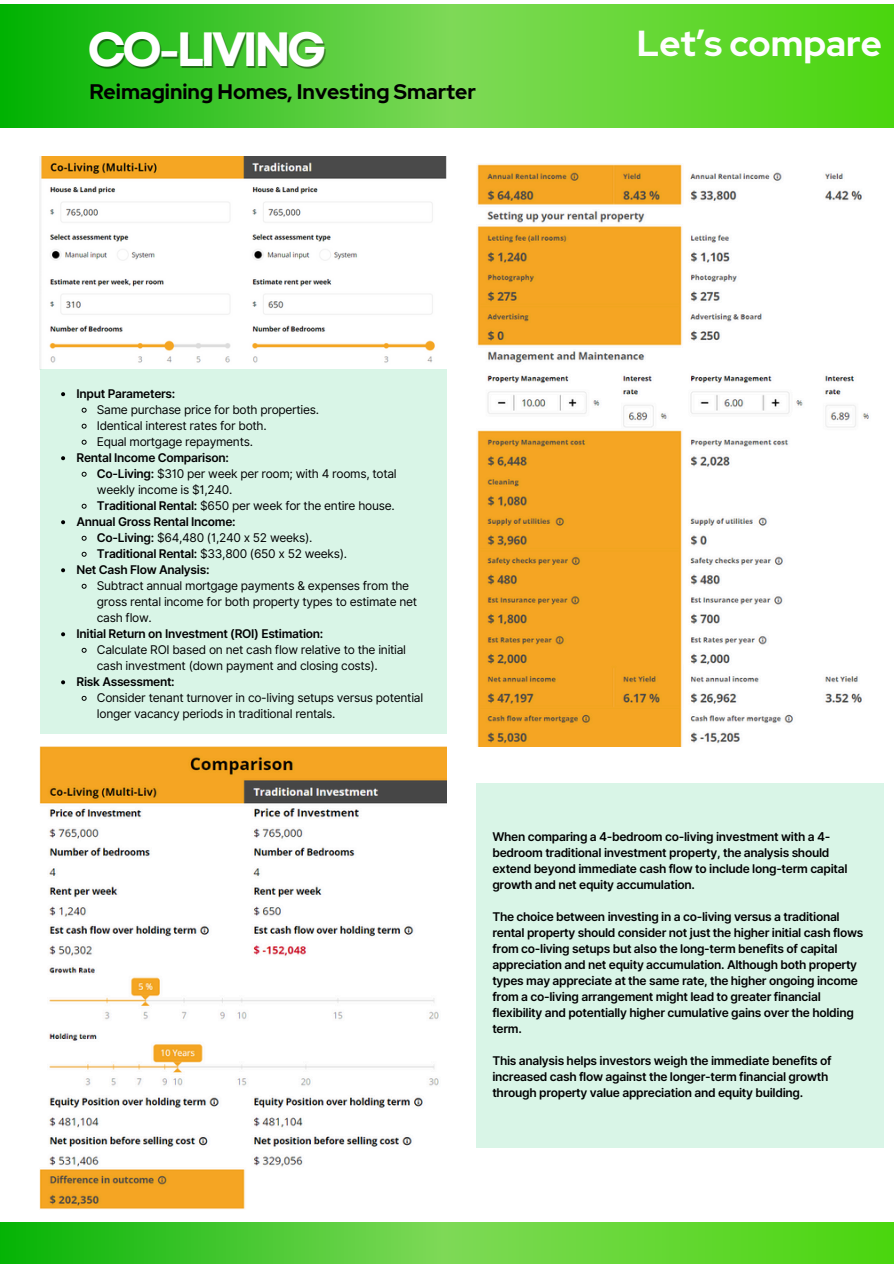
<style>
.page{position:relative;width:894px;height:1264px;background:#fff}
.page>*{position:absolute;margin:0;border:0;box-sizing:border-box;transform-origin:0 0}
.t1{font:700 48px "Garet";letter-spacing:-.08em;color:#fff}
.t2{font:700 36px "Red Hat Display";color:#fefefe}
.t3{font:700 21px "Red Hat Display";color:#000}
.t4{font:600 12px/16px "Inter";letter-spacing:-.025em;color:#000001}
.t5{font:12px/16px "Inter";letter-spacing:-.025em;color:#000001}
.s1{font-weight:600}
</style>
<div class="page">
<svg style="left:0;top:1222px;width:893px;height:41px;background:#52ce30"></svg>
<svg style="left:0;top:5px;width:893px;height:123px;background:#51ce2f"></svg>
<img style="left:40px;top:156px;width:406px;height:213px">
<img style="left:477px;top:164px;width:392px;height:582px">
<img style="left:40px;top:747px;width:406px;height:462px">
<div style="left:40px;top:369px;width:406px;height:364px;background:#d9f5e7"></div>
<svg style="left:61px;top:392px;width:4px;height:4px"></svg>
<svg style="left:81px;top:407px;width:6px;height:6px"></svg>
<svg style="left:81px;top:423px;width:6px;height:6px"></svg>
<svg style="left:81px;top:439px;width:6px;height:6px"></svg>
<svg style="left:61px;top:456px;width:4px;height:4px"></svg>
<svg style="left:81px;top:471px;width:6px;height:6px"></svg>
<svg style="left:81px;top:503px;width:6px;height:6px"></svg>
<svg style="left:61px;top:520px;width:4px;height:4px"></svg>
<svg style="left:81px;top:535px;width:6px;height:6px"></svg>
<svg style="left:81px;top:551px;width:6px;height:6px"></svg>
<svg style="left:61px;top:568px;width:4px;height:4px"></svg>
<svg style="left:81px;top:583px;width:6px;height:6px"></svg>
<svg style="left:61px;top:632px;width:4px;height:4px"></svg>
<svg style="left:81px;top:647px;width:6px;height:6px"></svg>
<svg style="left:61px;top:680px;width:4px;height:4px"></svg>
<svg style="left:81px;top:695px;width:6px;height:6px"></svg>
<div style="left:476px;top:783px;width:406px;height:364px;background:#d9f5e7"></div>
<p class="t1" style="left:87px;top:15px;width:240px">CO-LIVING</p>
<p class="t3" style="left:89px;top:78px;width:388px">Reimagining Homes, Investing Smarter</p>
<h4 class="t2" style="left:636px;top:20px;width:246px">Let’s compare</h4>
<p class="t4" style="left:76px;top:386px;width:100px">Input Parameters:</p>
<p class="t5" style="left:97px;top:402px;width:224px">Same purchase price for both properties.</p>
<p class="t5" style="left:97px;top:418px;width:171px">Identical interest rates for both.</p>
<p class="t5" style="left:97px;top:434px;width:157px">Equal mortgage repayments.</p>
<p class="t4" style="left:76px;top:450px;width:154px">Rental Income Comparison:</p>
<p class="t5" style="left:97px;top:466px;width:301px"><span class="s1">Co-Living:</span> $310 per week per room; with 4 rooms, total weekly income is $1,240.</p>
<p class="t5" style="left:97px;top:498px;width:299px"><span class="s1">Traditional Rental:</span> $650 per week for the entire house.</p>
<p class="t4" style="left:76px;top:514px;width:161px">Annual Gross Rental Income:</p>
<p class="t5" style="left:97px;top:530px;width:217px"><span class="s1">Co-Living:</span> $64,480 (1,240 x 52 weeks).</p>
<p class="t5" style="left:97px;top:546px;width:252px"><span class="s1">Traditional Rental:</span> $33,800 (650 x 52 weeks).</p>
<p class="t4" style="left:76px;top:562px;width:134px">Net Cash Flow Analysis:</p>
<p class="t5" style="left:97px;top:578px;width:322px">Subtract annual mortgage payments &amp; expenses from the gross rental income for both property types to estimate net cash flow.</p>
<p class="t4" style="left:76px;top:626px;width:248px">Initial Return on Investment (ROI) Estimation:</p>
<p class="t5" style="left:97px;top:642px;width:310px">Calculate ROI based on net cash flow relative to the initial cash investment (down payment and closing costs).</p>
<p class="t4" style="left:76px;top:674px;width:100px">Risk Assessment:</p>
<p class="t5" style="left:97px;top:690px;width:328px">Consider tenant turnover in co-living setups versus potential longer vacancy periods in traditional rentals.</p>
<p class="t4" style="left:492px;top:828px;width:356px">When comparing a 4-bedroom co-living investment with a 4- bedroom traditional investment property, the analysis should extend beyond immediate cash flow to include long-term capital growth and net equity accumulation.</p>
<h4 class="t4" style="left:492px;top:908px;width:372px">The choice between investing in a co-living versus a traditional rental property should consider not just the higher initial cash flows from co-living setups but also the long-term benefits of capital appreciation and net equity accumulation. Although both property types may appreciate at the same rate, the higher ongoing income from a co-living arrangement might lead to greater financial flexibility and potentially higher cumulative gains over the holding term.</h4>
<h4 class="t4" style="left:492px;top:1052px;width:341px">This analysis helps investors weigh the immediate benefits of increased cash flow against the longer-term financial growth through property value appreciation and equity building.</h4>
</div>
